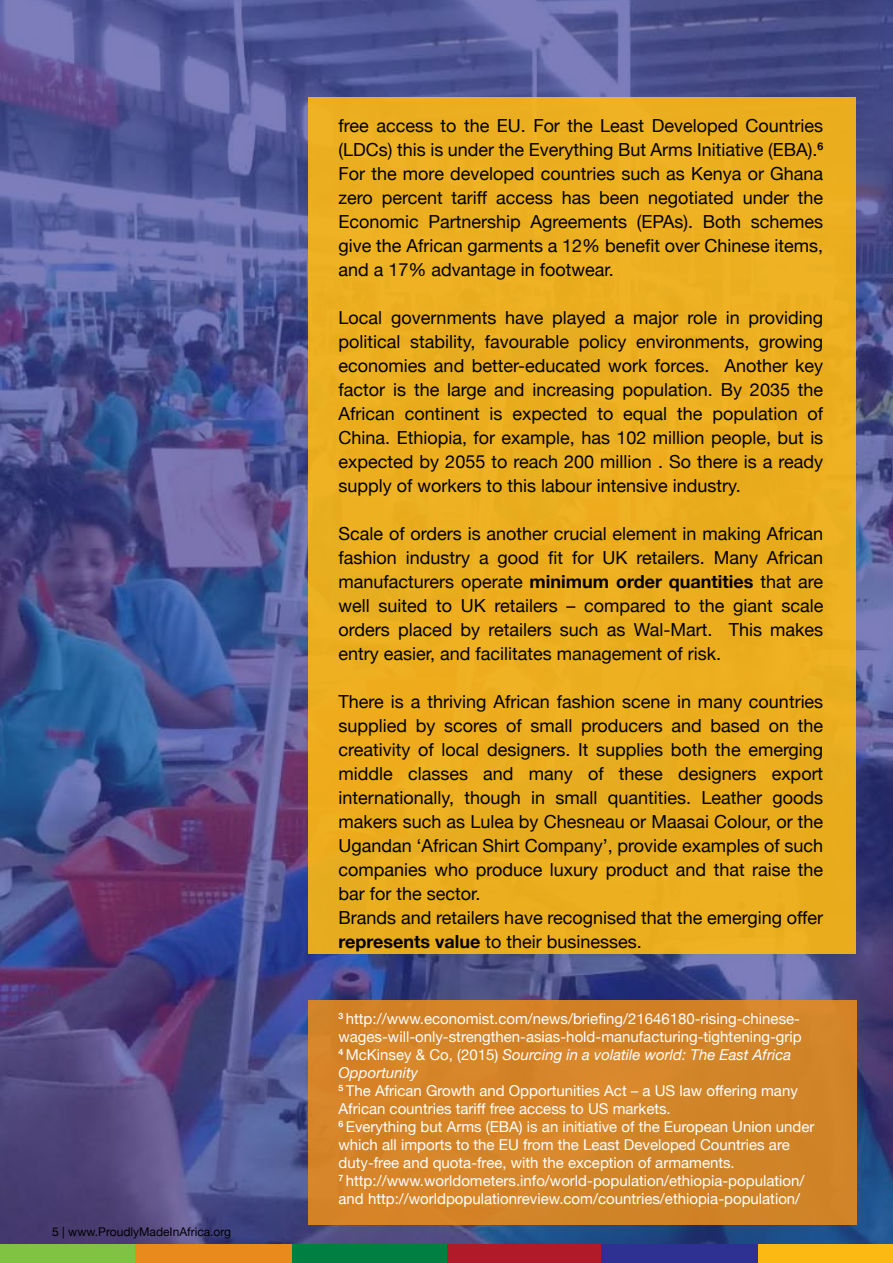
<style>
.page{position:relative;width:893px;height:1263px;background:#fff}
.page>*{position:absolute;margin:0;border:0;box-sizing:border-box;transform-origin:0 0}
.t1{font:18px/24px "Helvetica Neue";color:#000;text-align:justify}
.t2{font:15px/18px "Helvetica Neue";color:#fff}
.t3{font:12px "Helvetica Neue";color:#000}
.s1{font-weight:700}
.s2{font-style:italic}
</style>
<div class="page">
<img style="left:0;top:0;width:893px;height:1244px">
<div style="left:309px;top:97px;width:547px;height:856px;background:#ebae1f"></div>
<div style="left:309px;top:1000px;width:548px;height:224px;background:#d38428"></div>
<div style="left:0;top:1244px;width:135px;height:19px;background:#80c342"></div>
<div style="left:135px;top:1244px;width:157px;height:19px;background:#e88b1c"></div>
<div style="left:292px;top:1244px;width:157px;height:19px;background:#007f42"></div>
<div style="left:446px;top:1244px;width:157px;height:19px;background:#b11b29"></div>
<div style="left:601px;top:1244px;width:157px;height:19px;background:#2e3092"></div>
<div style="left:758px;top:1244px;width:135px;height:19px;background:#fdb913"></div>
<p class="t3" style="left:52px;top:1224px;width:180px">5 | www.ProudlyMadeInAfrica.org</p>
<p class="t1" style="left:339px;top:113px;width:486px">free access to the EU. For the Least Developed Countries (LDCs) this is under the Everything But Arms Initiative (EBA).<sup>6<br></sup>For the more developed countries such as Kenya or Ghana zero percent tariff access has been negotiated under the Economic Partnership Agreements (EPAs). Both schemes give the African garments a 12% benefit over Chinese items, and a 17% advantage in footwear.</p>
<p class="t1" style="left:339px;top:305px;width:486px">Local governments have played a major role in providing political stability, favourable policy environments, growing economies and better-educated work forces. Another key factor is the large and increasing population. By 2035 the African continent is expected to equal the population of China. Ethiopia, for example, has 102 million people, but is expected by 2055 to reach 200 million . So there is a ready supply of workers to this labour intensive industry.</p>
<p class="t1" style="left:339px;top:521px;width:486px">Scale of orders is another crucial element in making African fashion industry a good fit for UK retailers. Many African manufacturers operate <span class="s1">minimum order quantities</span> that are well suited to UK retailers – compared to the giant scale orders placed by retailers such as Wal-Mart. This makes entry easier, and facilitates management of risk.</p>
<p class="t1" style="left:339px;top:689px;width:486px;text-align:left">There is a thriving African fashion scene in many countries supplied by scores of small producers and based on the creativity of local designers. It supplies both the emerging middle classes and many of these designers export internationally, though in small quantities. Leather goods makers such as Lulea by Chesneau or Maasai Colour, or the Ugandan ‘African Shirt Company’, provide examples of such companies who produce luxury product and that raise the bar for the sector.<br>Brands and retailers have recognised that the emerging offer <span class="s1">represents value</span> to their businesses.</p>
<p class="t2" style="left:339px;top:1009px;width:477px"><sup>3</sup> http://www.economist.com/news/briefing/21646180-rising-chinese&shy;wages-will-only-strengthen-asias-hold-manufacturing-tightening-grip<br><sup>4</sup> McKinsey &amp; Co, (2015) <span class="s2">Sourcing in a volatile world: The East Africa Opportunity<br></span><sup>5</sup> The African Growth and Opportunities Act – a US law offering many African countries tariff free access to US markets.<br><sup>6</sup> Everything but Arms (EBA) is an initiative of the European Union under which all imports to the EU from the Least Developed Countries are duty-free and quota-free, with the exception of armaments.<br><sup>7</sup> http://www.worldometers.info/world-population/ethiopia-population/ and http://worldpopulationreview.com/countries/ethiopia-population/</p>
</div>
